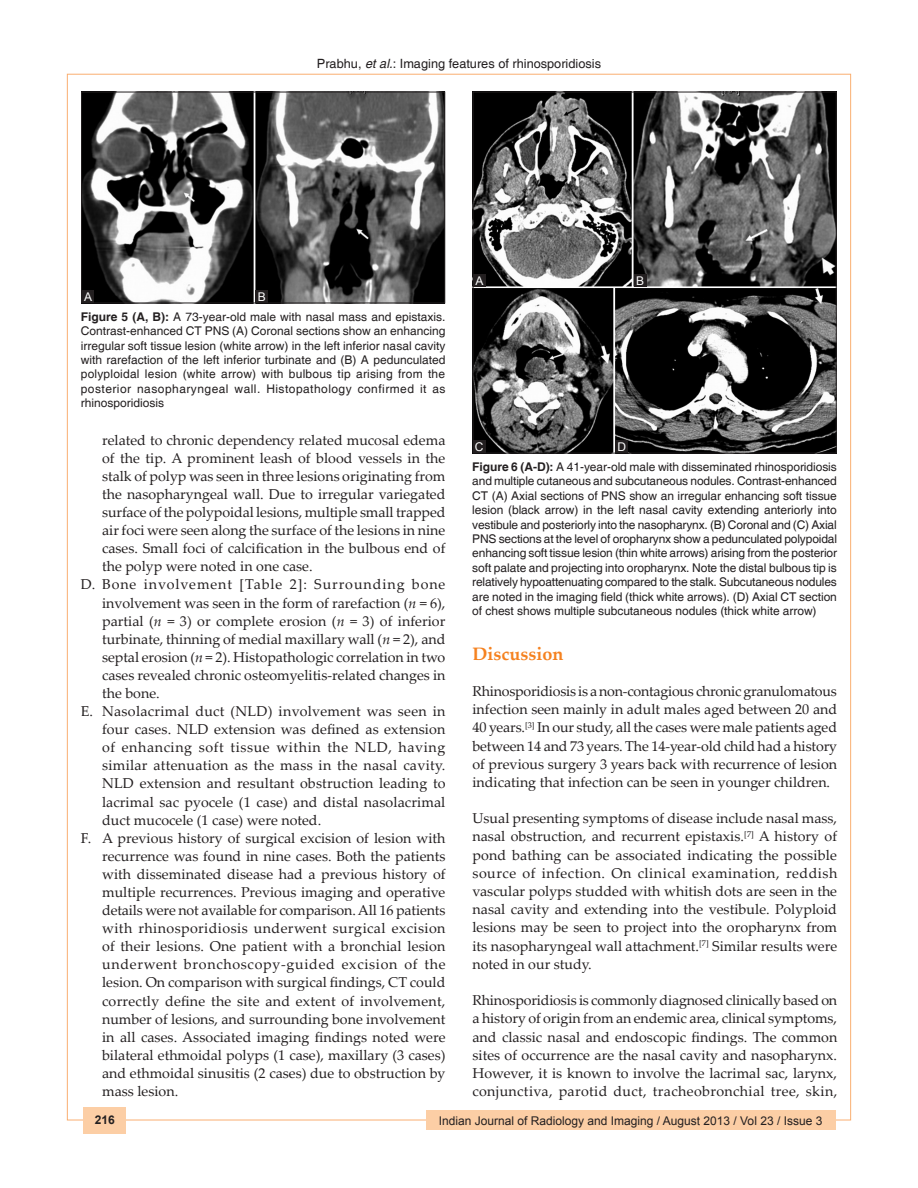
<style>
.page{position:relative;width:918px;height:1188px;background:#fff}
.page>*{position:absolute;margin:0;border:0;box-sizing:border-box;transform-origin:0 0}
.t1{font:700 18px "Palatino Linotype";color:#f58220}
.TX{font:14.25px/18.1px "Palatino Linotype";color:#231f20;text-align:justify}
.L{font:14.25px/18.1px "Palatino Linotype";color:#231f20;text-align:justify}
.LL{font:14.25px/18.1px "Palatino Linotype";color:#231f20;text-align:justify}
.t2{font:12.75px "Helvetica";color:#231f20}
.FGC{font:12px/14.4px "Helvetica";color:#231f20;text-align:justify}
.t3{font:12px "Arial";color:#231f20}
.LABEL{font:12px "Arial";color:#fff}
.t4{font:700 12px "Arial";color:#231f20}
.s1{font-style:italic}
.s2{font-weight:700}
</style>
<div class="page">
<div style="left:83px;top:1108px;width:43px;height:26px;background:#fccea5"></div>
<div style="left:426px;top:1110px;width:410px;height:20px;background:#fccea5"></div>
<img style="left:475px;top:94px;width:359px;height:357px">
<div style="left:473px;top:92px;width:363px;height:361px;border:1px solid #231f20"></div>
<img style="left:83px;top:94px;width:360px;height:207px">
<div style="left:81px;top:92px;width:364px;height:211px;border:1px solid #231f20"></div>
<div style="left:256px;top:290px;width:12px;height:13px;background:#231f20"></div>
<div style="left:81px;top:290px;width:13px;height:13px;background:#231f20"></div>
<div style="left:473px;top:441px;width:13px;height:12px;background:#231f20"></div>
<div style="left:615px;top:441px;width:13px;height:12px;background:#231f20"></div>
<div style="left:634px;top:274px;width:13px;height:13px;background:#231f20"></div>
<div style="left:473px;top:274px;width:13px;height:13px;background:#231f20"></div>
<p class="t2" style="left:317px;top:56px;width:286px">Prabhu, <span class="s1">et al.</span>: Imaging features of rhinosporidiosis</p>
<p class="LABEL" style="left:84px;top:289px;width:10px">A</p>
<p class="LABEL" style="left:258px;top:289px;width:10px">B</p>
<p class="FGC" style="left:81px;top:310px;width:366px"><span class="s2">Figure 5 (A, B):</span> A 73‑year‑old male with nasal mass and epistaxis.<br>Contrast-enhanced CT PNS (A) Coronal sections show an enhancing irregular soft tissue lesion (white arrow) in the left inferior nasal cavity with rarefaction of the left inferior turbinate and (B) A pedunculated polyploidal lesion (white arrow) with bulbous tip arising from the posterior nasopharyngeal wall. Histopathology confirmed it as rhinosporidiosis</p>
<p class="L" style="left:102px;top:430px;width:345px">related to chronic dependency related mucosal edema of the tip. A prominent leash of blood vessels in the stalk of polyp was seen in three lesions originating from the nasopharyngeal wall. Due to irregular variegated surface of the polypoidal lesions, multiple small trapped air foci were seen along the surface of the lesions in nine cases. Small foci of calcification in the bulbous end of the polyp were noted in one case.</p>
<p class="L" style="left:102px;top:575px;width:345px;text-indent:-21px">D. Bone involvement [Table 2]: Surrounding bone involvement was seen in the form of rarefaction (<span class="s1">n</span> = 6), partial (<span class="s1">n</span> = 3) or complete erosion (<span class="s1">n</span> = 3) of inferior turbinate, thinning of medial maxillary wall (<span class="s1">n</span> = 2), and septal erosion (<span class="s1">n</span> = 2). Histopathologic correlation in two cases revealed chronic osteomyelitis-related changes in the bone.</p>
<p class="L" style="left:102px;top:702px;width:345px;text-indent:-21px">E. Nasolacrimal duct (NLD) involvement was seen in four cases. NLD extension was defined as extension of enhancing soft tissue within the NLD, having similar attenuation as the mass in the nasal cavity.<br>NLD extension and resultant obstruction leading to lacrimal sac pyocele (1 case) and distal nasolacrimal duct mucocele (1 case) were noted.</p>
<p class="LL" style="left:102px;top:828px;width:345px;text-indent:-21px">F. A previous history of surgical excision of lesion with recurrence was found in nine cases. Both the patients with disseminated disease had a previous history of multiple recurrences. Previous imaging and operative details were not available for comparison. All 16 patients with rhinosporidiosis underwent surgical excision of their lesions. One patient with a bronchial lesion underwent bronchoscopy‑guided excision of the lesion. On comparison with surgical findings, CT could correctly define the site and extent of involvement, number of lesions, and surrounding bone involvement in all cases. Associated imaging findings noted were bilateral ethmoidal polyps (1 case), maxillary (3 cases) and ethmoidal sinusitis (2 cases) due to obstruction by mass lesion.</p>
<p class="LABEL" style="left:476px;top:272px;width:10px">A</p>
<p class="LABEL" style="left:636px;top:272px;width:10px">B</p>
<p class="LABEL" style="left:475px;top:439px;width:10px">C</p>
<p class="LABEL" style="left:617px;top:439px;width:10px">D</p>
<p class="FGC" style="left:472px;top:460px;width:366px"><span class="s2">Figure 6 (A-D):</span> A 41‑year‑old male with disseminated rhinosporidiosis and multiple cutaneous and subcutaneous nodules. Contrast-enhanced CT (A) Axial sections of PNS show an irregular enhancing soft tissue lesion (black arrow) in the left nasal cavity extending anteriorly into vestibule and posteriorly into the nasopharynx. (B) Coronal and (C) Axial PNS sections at the level of oropharynx show a pedunculated polypoidal enhancing soft tissue lesion (thin white arrows) arising from the posterior soft palate and projecting into oropharynx. Note the distal bulbous tip is relatively hypoattenuating compared to the stalk. Subcutaneous nodules are noted in the imaging field (thick white arrows). (D) Axial CT section of chest shows multiple subcutaneous nodules (thick white arrow)</p>
<h1 class="t1" style="left:472px;top:641px;width:92px">Discussion</h1>
<p class="TX" style="left:472px;top:681px;width:366px">Rhinosporidiosis is a non‑contagious chronic granulomatous infection seen mainly in adult males aged between 20 and 40 years.<sup>[3]</sup> In our study, all the cases were male patients aged between 14 and 73 years. The 14‑year‑old child had a history of previous surgery 3 years back with recurrence of lesion indicating that infection can be seen in younger children.</p>
<p class="TX" style="left:472px;top:809px;width:366px">Usual presenting symptoms of disease include nasal mass, nasal obstruction, and recurrent epistaxis.<sup>[7]</sup> A history of pond bathing can be associated indicating the possible source of infection. On clinical examination, reddish vascular polyps studded with whitish dots are seen in the nasal cavity and extending into the vestibule. Polyploid lesions may be seen to project into the oropharynx from its nasopharyngeal wall attachment.<sup>[7]</sup> Similar results were noted in our study.</p>
<p class="TX" style="left:472px;top:991px;width:366px">Rhinosporidiosis is commonly diagnosed clinically based on a history of origin from an endemic area, clinical symptoms, and classic nasal and endoscopic findings. The common sites of occurrence are the nasal cavity and nasopharynx.<br>However, it is known to involve the lacrimal sac, larynx, conjunctiva, parotid duct, tracheobronchial tree, skin,</p>
<p class="t4" style="left:95px;top:1112px;width:22px">216</p>
<p class="t3" style="left:439px;top:1112px;width:385px">Indian Journal of Radiology and Imaging / August 2013 / Vol 23 / Issue 3</p>
</div>
